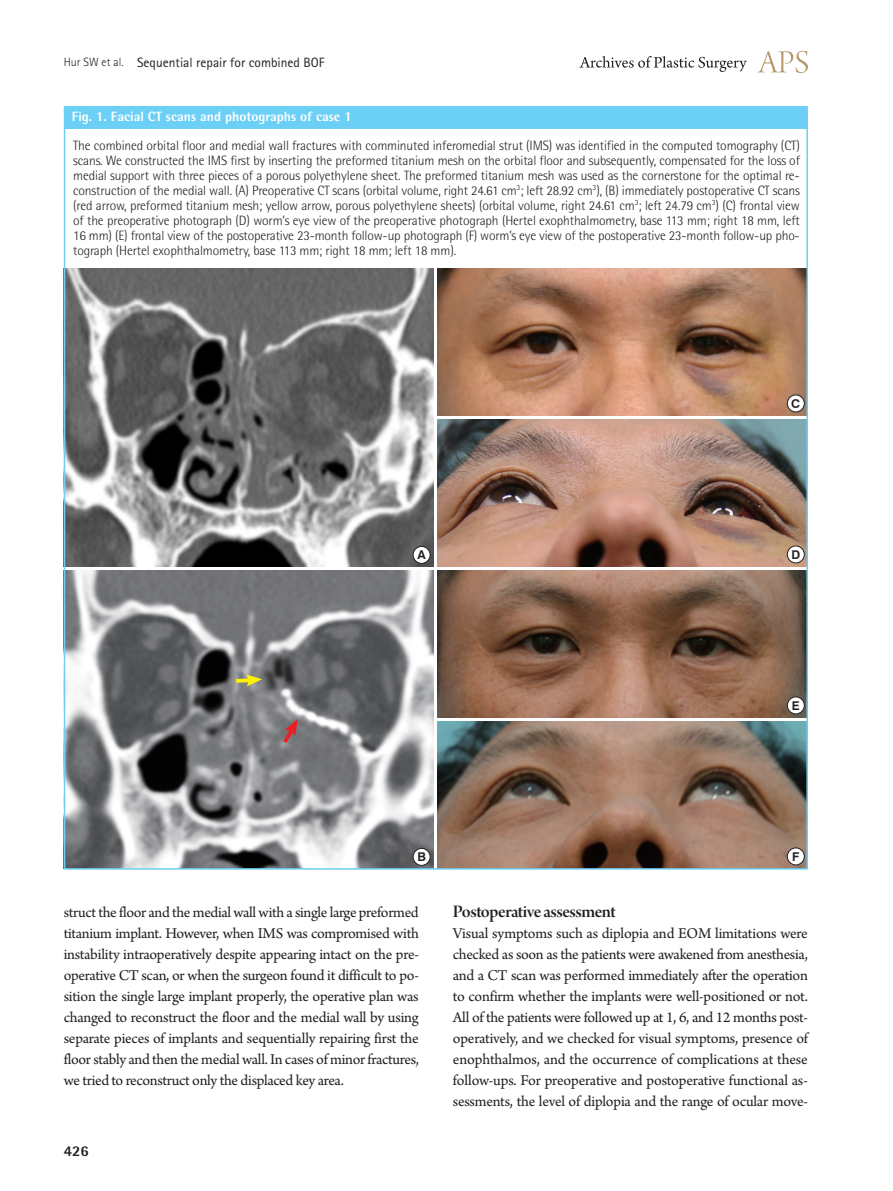
<style>
.page{position:relative;width:893px;height:1191px;background:#fff}
.page>*{position:absolute;margin:0;border:0;box-sizing:border-box;transform-origin:0 0}
.중제목{font:18.75px "Arno Pro Smbd Display";letter-spacing:-.025em;color:#231f20}
.본문{font:15.75px/21px "Arno Pro";letter-spacing:-.02em;color:#231f20;text-align:justify}
.t1{font:800 15px "Rotis Semi Sans Std";color:#231f20}
.그림설명{font:300 13.5px/15px "Rotis Semi Sans Std";letter-spacing:-.01em;color:#231f20;text-align:justify}
.하시라_제목{font:13.5px "Rotis Sans Serif Std";color:#231f20}
.표그림제목{font:800 13.5px "Rotis Semi Sans Std";color:#fff}
.t2{font:700 12.15px "Swiss 721 BT";color:#231f20}
.s1{font-weight:300;font-size:12px}
</style>
<div class="page">
<svg style="left:757px;top:51px;width:51px;height:22px"></svg>
<svg style="left:579px;top:56px;width:168px;height:16px"></svg>
<img style="left:67px;top:269px;width:367px;height:297px">
<img style="left:438px;top:269px;width:367px;height:146px">
<img style="left:438px;top:420px;width:367px;height:146px">
<img style="left:438px;top:571px;width:367px;height:146px">
<img style="left:438px;top:722px;width:367px;height:144px">
<img style="left:67px;top:571px;width:367px;height:295px">
<div style="left:413px;top:546px;width:17px;height:17px;background:#fff;border-radius:50%"></div>
<div style="left:413px;top:546px;width:17px;height:17px;border:1px solid #231f20;border-radius:50%"></div>
<div style="left:787px;top:395px;width:17px;height:17px;background:#fff;border-radius:50%"></div>
<div style="left:787px;top:395px;width:17px;height:17px;border:1px solid #231f20;border-radius:50%"></div>
<div style="left:787px;top:546px;width:17px;height:17px;background:#fff;border-radius:50%"></div>
<div style="left:787px;top:546px;width:17px;height:17px;border:1px solid #231f20;border-radius:50%"></div>
<div style="left:787px;top:697px;width:17px;height:17px;background:#fff;border-radius:50%"></div>
<div style="left:787px;top:696px;width:17px;height:18px;border:1px solid #231f20;border-radius:50%"></div>
<div style="left:787px;top:848px;width:17px;height:17px;background:#fff;border-radius:50%"></div>
<div style="left:787px;top:847px;width:17px;height:18px;border:1px solid #231f20;border-radius:50%"></div>
<div style="left:413px;top:848px;width:17px;height:17px;background:#fff;border-radius:50%"></div>
<div style="left:413px;top:848px;width:17px;height:17px;border:1px solid #231f20;border-radius:50%"></div>
<div style="left:64px;top:106px;width:743px;height:23px;background:#6bcff6"></div>
<svg style="left:280px;top:719px;width:19px;height:28px"></svg>
<svg style="left:232px;top:673px;width:30px;height:15px"></svg>
<p class="하시라_제목" style="left:64px;top:54px;width:262px"><span class="s1">Hur SW et al.</span> Sequential repair for combined BOF</p>
<p class="표그림제목" style="left:72px;top:108px;width:282px">Fig. 1. Facial CT scans and photographs of case 1</p>
<p class="그림설명" style="left:73px;top:138px;width:728px">The combined orbital floor and medial wall fractures with comminuted inferomedial strut (IMS) was identified in the computed tomography (CT) scans. We constructed the IMS first by inserting the preformed titanium mesh on the orbital floor and subsequently, compensated for the loss of medial support with three pieces of a porous polyethylene sheet. The preformed titanium mesh was used as the cornerstone for the optimal re&shy;construction of the medial wall. (A) Preoperative CT scans (orbital volume, right 24.61 cm<sup>3</sup>; left 28.92 cm<sup>3</sup>), (B) immediately postoperative CT scans (red arrow, preformed titanium mesh; yellow arrow, porous polyethylene sheets) (orbital volume, right 24.61 cm<sup>3</sup>; left 24.79 cm<sup>3</sup>) (C) frontal view of the preoperative photograph (D) worm’s eye view of the preoperative photograph (Hertel exophthalmometry, base 113 mm; right 18 mm, left 16 mm) (E) frontal view of the postoperative 23-month follow-up photograph (F) worm’s eye view of the postoperative 23-month follow-up pho&shy;tograph (Hertel exophthalmometry, base 113 mm; right 18 mm; left 18 mm).</p>
<p class="t2" style="left:417px;top:547px;width:10px">A</p>
<p class="t2" style="left:791px;top:396px;width:10px">C</p>
<p class="t2" style="left:791px;top:547px;width:10px">D</p>
<p class="t2" style="left:792px;top:698px;width:9px">E</p>
<p class="t2" style="left:417px;top:849px;width:10px">B</p>
<p class="t2" style="left:792px;top:849px;width:9px">F</p>
<p class="본문" style="left:64px;top:903px;width:357px">struct the floor and the medial wall with a single large preformed titanium implant. However, when IMS was compromised with instability intraoperatively despite appearing intact on the pre&shy;operative CT scan, or when the surgeon found it difficult to po&shy;sition the single large implant properly, the operative plan was changed to reconstruct the floor and the medial wall by using separate pieces of implants and sequentially repairing first the floor stably and then the medial wall. In cases of minor fractures, we tried to reconstruct only the displaced key area.</p>
<p class="중제목" style="left:453px;top:901px;width:165px">Postoperative assessment</p>
<p class="본문" style="left:453px;top:924px;width:357px">Visual symptoms such as diplopia and EOM limitations were checked as soon as the patients were awakened from anesthesia, and a CT scan was performed immediately after the operation to confirm whether the implants were well-positioned or not.<br>All of the patients were followed up at 1, 6, and 12 months post&shy;operatively, and we checked for visual symptoms, presence of enophthalmos, and the occurrence of complications at these follow-ups. For preoperative and postoperative functional as&shy;sessments, the level of diplopia and the range of ocular move-</p>
<p class="t1" style="left:64px;top:1141px;width:27px">426</p>
</div>
